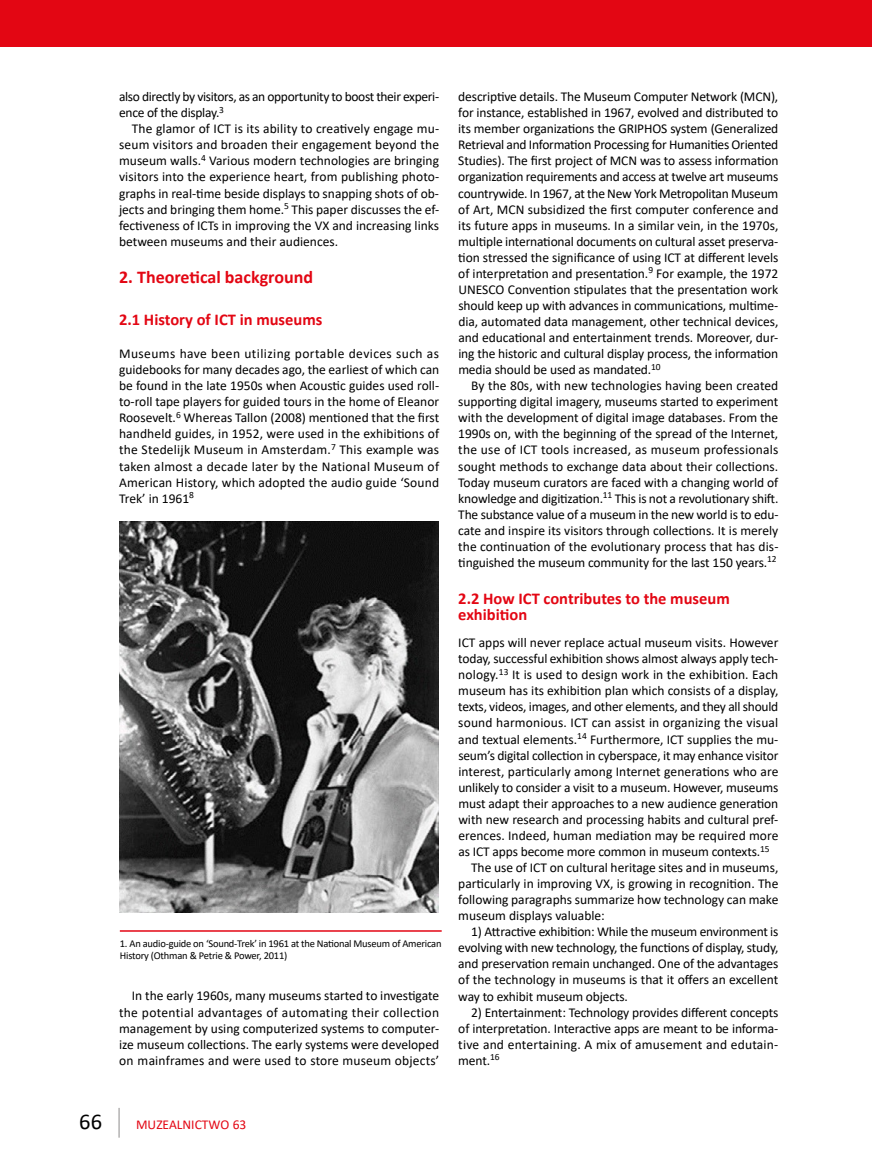
<style>
.page{position:relative;width:872px;height:1170px;background:#fff}
.page>*{position:absolute;margin:0;border:0;box-sizing:border-box;transform-origin:0 0}
.t1{font:22.5px "Calibri";color:#000}
.t2{font:700 18px "Calibri";color:#e30613}
.t3{font:700 16.5px/16px "Calibri";color:#e30613}
.t4{font:13.5px/16px "Calibri";color:#000;text-align:justify}
.t5{font:13.5px/16px "Calibri";letter-spacing:-.025em;color:#000}
.t6{font:13.5px "Calibri";letter-spacing:-.02em;color:#000}
.t7{font:13.5px "Calibri";color:#e30613}
.t8{font:10.5px/12.6px "Calibri";letter-spacing:-.02em;color:#000}
</style>
<div class="page">
<hr style="left:118px;top:1107px;width:2px;height:30px;background:#b3b2b2">
<div style="left:0;top:0;width:872px;height:47px;background:#e30613"></div>
<hr style="left:120px;top:930px;width:322px;height:1px;background:#e30613">
<img style="left:119px;top:521px;width:320px;height:391px">
<p class="t5" style="left:119px;top:88px;width:321px">also directly by visitors, as an opportunity to boost their experi&shy;ence of the display.<sup>3</sup></p>
<p class="t4" style="left:119px;top:120px;width:321px;text-indent:13px">The glamor of ICT is its ability to creatively engage mu&shy;seum visitors and broaden their engagement beyond the museum walls.<sup>4</sup> Various modern technologies are bringing visitors into the experience heart, from publishing photo&shy;graphs in real-time beside displays to snapping shots of ob&shy;jects and bringing them home.<sup>5</sup> This paper discusses the ef&shy;fectiveness of ICTs in improving the VX and increasing links between museums and their audiences.</p>
<h2 class="t2" style="left:119px;top:264px;width:195px">2. Theoretical background</h2>
<p class="t3" style="left:119px;top:311px;width:205px">2.1 History of ICT in museums</p>
<p class="t4" style="left:119px;top:345px;width:321px">Museums have been utilizing portable devices such as guidebooks for many decades ago, the earliest of which can be found in the late 1950s when Acoustic guides used roll&shy;to-roll tape players for guided tours in the home of Eleanor Roosevelt.<sup>6</sup> Whereas Tallon (2008) mentioned that the first handheld guides, in 1952, were used in the exhibitions of the Stedelijk Museum in Amsterdam.<sup>7</sup> This example was taken almost a decade later by the National Museum of American History, which adopted the audio guide ‘Sound Trek’ in 1961<sup>8</sup></p>
<p class="t8" style="left:120px;top:936px;width:323px">1. An audio-guide on ‘Sound-Trek’ in 1961 at the National Museum of American<br>History (Othman &amp; Petrie &amp; Power, 2011)</p>
<p class="t4" style="left:119px;top:987px;width:322px;text-indent:13px">In the early 1960s, many museums started to investigate the potential advantages of automating their collection management by using computerized systems to computer&shy;ize museum collections. The early systems were developed on mainframes and were used to store museum objects’</p>
<p class="t4" style="left:458px;top:88px;width:322px">descriptive details. The Museum Computer Network (MCN), for instance, established in 1967, evolved and distributed to its member organizations the GRIPHOS system (Generalized Retrieval and Information Processing for Humanities Oriented Studies). The first project of MCN was to assess information organization requirements and access at twelve art museums countrywide. In 1967, at the New York Metropolitan Museum of Art, MCN subsidized the first computer conference and its future apps in museums. In a similar vein, in the 1970s, multiple international documents on cultural asset preserva&shy;tion stressed the significance of using ICT at different levels of interpretation and presentation.<sup>9</sup> For example, the 1972<br>UNESCO Convention stipulates that the presentation work should keep up with advances in communications, multime&shy;dia, automated data management, other technical devices, and educational and entertainment trends. Moreover, dur&shy;ing the historic and cultural display process, the information media should be used as mandated.<sup>10</sup></p>
<p class="t4" style="left:458px;top:377px;width:322px;text-indent:13px">By the 80s, with new technologies having been created supporting digital imagery, museums started to experiment with the development of digital image databases. From the 1990s on, with the beginning of the spread of the Internet, the use of ICT tools increased, as museum professionals sought methods to exchange data about their collections.<br>Today museum curators are faced with a changing world of knowledge and digitization.<sup>11</sup> This is not a revolutionary shift.<br>The substance value of a museum in the new world is to edu&shy;cate and inspire its visitors through collections. It is merely the continuation of the evolutionary process that has dis&shy;tinguished the museum community for the last 150 years.<sup>12</sup></p>
<p class="t3" style="left:458px;top:590px;width:273px">2.2 How ICT contributes to the museum exhibition</p>
<p class="t4" style="left:458px;top:634px;width:321px">ICT apps will never replace actual museum visits. However</p>
<p class="t4" style="left:458px;top:650px;width:321px">today, successful exhibition shows almost always apply tech-</p>
<p class="t4" style="left:458px;top:666px;width:321px">nology.<sup>13</sup> It is used to design work in the exhibition. Each</p>
<p class="t4" style="left:458px;top:682px;width:321px">museum has its exhibition plan which consists of a display,</p>
<p class="t6" style="left:458px;top:697px;width:321px">texts, videos, images, and other elements, and they all should</p>
<p class="t4" style="left:458px;top:714px;width:321px">sound harmonious. ICT can assist in organizing the visual</p>
<p class="t4" style="left:458px;top:730px;width:321px">and textual elements.<sup>14</sup> Furthermore, ICT supplies the mu-</p>
<p class="t4" style="left:458px;top:746px;width:321px">seum’s digital collection in cyberspace, it may enhance visitor</p>
<p class="t4" style="left:458px;top:762px;width:321px">interest, particularly among Internet generations who are</p>
<p class="t4" style="left:458px;top:778px;width:321px">unlikely to consider a visit to a museum. However, museums</p>
<p class="t4" style="left:458px;top:794px;width:321px">must adapt their approaches to a new audience generation</p>
<p class="t4" style="left:458px;top:811px;width:321px">with new research and processing habits and cultural pref-</p>
<p class="t4" style="left:458px;top:827px;width:321px">erences. Indeed, human mediation may be required more</p>
<p class="t4" style="left:458px;top:843px;width:313px">as ICT apps become more common in museum contexts.<sup>15</sup></p>
<p class="t4" style="left:471px;top:859px;width:309px">The use of ICT on cultural heritage sites and in museums,</p>
<p class="t4" style="left:458px;top:875px;width:321px">particularly in improving VX, is growing in recognition. The</p>
<p class="t4" style="left:458px;top:891px;width:321px">following paragraphs summarize how technology can make</p>
<p class="t4" style="left:458px;top:907px;width:148px">museum displays valuable:</p>
<p class="t4" style="left:458px;top:923px;width:321px;text-indent:13px">1) Attractive exhibition: While the museum environment is evolving with new technology, the functions of display, study, and preservation remain unchanged. One of the advantages of the technology in museums is that it offers an excellent way to exhibit museum objects.</p>
<p class="t4" style="left:458px;top:1003px;width:321px;text-indent:13px">2) Entertainment: Technology provides different concepts of interpretation. Interactive apps are meant to be informa&shy;tive and entertaining. A mix of amusement and edutain&shy;ment.<sup>16</sup></p>
<h1 class="t1" style="left:79px;top:1105px;width:24px">66</h1>
<p class="t7" style="left:136px;top:1115px;width:112px">MUZEALNICTWO 63</p>
</div>
